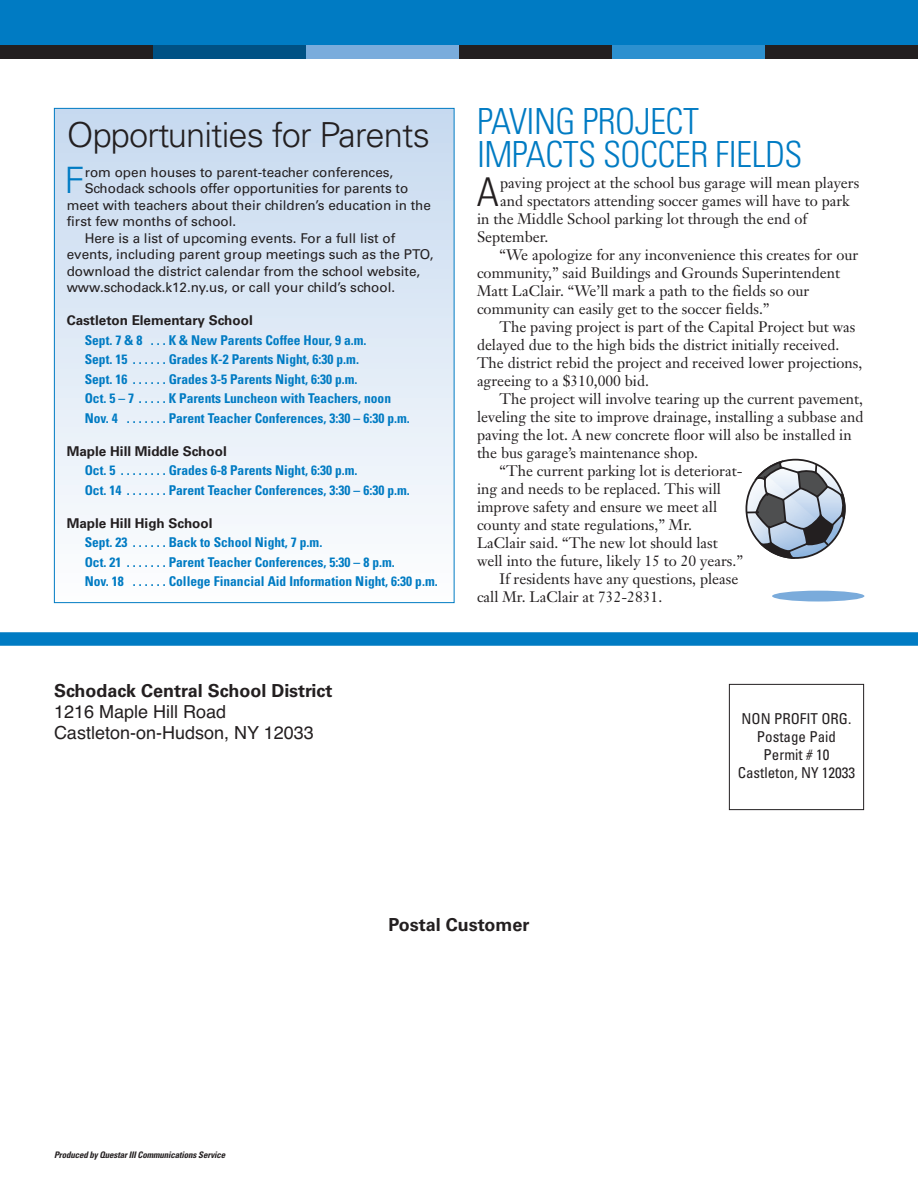
<style>
.page{position:relative;width:918px;height:1188px;background:#fff}
.page>*{position:absolute;margin:0;border:0;box-sizing:border-box;transform-origin:0 0}
.t1{font:300 condensed 39.75px "Univers";color:#231f20}
.t2{font:300 36.3px "Univers";color:#007bc3}
.t3{font:300 condensed 36px/33px "Univers";letter-spacing:-.015em;color:#007bc3}
.t4{font:300 34.5px "Univers";letter-spacing:-.025em;color:#231f20}
.t5{font:18px/21px "Helvetica";color:#231f20}
.t6{font:700 18px "Univers";color:#231f20}
.t7{font:15px "Janson Text";color:#231f20}
.t8{font:condensed 15px/18px "Univers";color:#231f20;text-align:center}
.t9{font:700 condensed 13.5px/19.5px "Univers";color:#007bc3}
.t10{font:13.5px "Univers";color:#231f20}
.t11{font:700 13.5px "Univers";color:#231f20}
.t12{font:italic 700 condensed 9px "Univers";letter-spacing:-.015em;color:#231f20}
</style>
<div class="page">
<div style="left:729px;top:684px;width:135px;height:126px;border:1px solid #231f20"></div>
<div style="left:0;top:632px;width:918px;height:14px;background:#007bc3"></div>
<div style="left:0;top:0;width:918px;height:45px;background:#007bc3"></div>
<div style="left:306px;top:45px;width:153px;height:13px;background:#7aacdc"></div>
<div style="left:153px;top:45px;width:153px;height:13px;background:#005184"></div>
<div style="left:459px;top:45px;width:153px;height:13px;background:#231f20"></div>
<div style="left:612px;top:45px;width:153px;height:13px;background:#2c90cf"></div>
<div style="left:0;top:45px;width:153px;height:13px;background:#231f20"></div>
<div style="left:765px;top:45px;width:153px;height:13px;background:#231f20"></div>
<div style="left:55px;top:109px;width:399px;height:493px;background:linear-gradient(to bottom,#c6d9ef,#fdfefe)"></div>
<svg style="left:746px;top:459px;width:100px;height:100px"></svg>
<div style="left:772px;top:591px;width:92px;height:11px;background:#7aabdb;border-radius:50%"></div>
<h3 class="t4" style="left:67px;top:122px;width:365px">Opportunities for Parents</h3>
<h2 class="t2" style="left:65px;top:167px;width:22px">F</h2>
<p class="t10" style="left:85px;top:167px;width:310px">rom open houses to parent-teacher conferences,</p>
<p class="t10" style="left:85px;top:184px;width:325px">Schodack schools offer opportunities for parents to</p>
<p class="t10" style="left:67px;top:200px;width:366px">meet with teachers about their children’s education in the</p>
<p class="t10" style="left:67px;top:217px;width:171px">first few months of school.</p>
<p class="t10" style="left:85px;top:233px;width:312px">Here is a list of upcoming events. For a full list of</p>
<p class="t10" style="left:67px;top:250px;width:368px">events, including parent group meetings such as the PTO,</p>
<p class="t10" style="left:67px;top:266px;width:355px">download the district calendar from the school website,</p>
<p class="t10" style="left:67px;top:283px;width:330px">www.schodack.k12.ny.us, or call your child’s school.</p>
<p class="t11" style="left:67px;top:316px;width:188px">Castleton Elementary School</p>
<p class="t9" style="left:85px;top:331px;width:327px">Sept. 7 &amp; 8 . . . K &amp; New Parents Coffee Hour, 9 a.m.<br>Sept. 15 . . . . . . Grades K-2 Parents Night, 6:30 p.m.<br>Sept. 16 . . . . . . Grades 3-5 Parents Night, 6:30 p.m.<br>Oct. 5 – 7 . . . . . K Parents Luncheon with Teachers, noon Nov. 4 . . . . . . . Parent Teacher Conferences, 3:30 – 6:30 p.m.</p>
<p class="t11" style="left:67px;top:446px;width:162px">Maple Hill Middle School</p>
<p class="t9" style="left:85px;top:462px;width:327px">Oct. 5 . . . . . . . . Grades 6-8 Parents Night, 6:30 p.m.<br>Oct. 14 . . . . . . . Parent Teacher Conferences, 3:30 – 6:30 p.m.</p>
<p class="t11" style="left:67px;top:518px;width:147px">Maple Hill High School</p>
<p class="t9" style="left:85px;top:534px;width:355px">Sept. 23 . . . . . . Back to School Night, 7 p.m.<br>Oct. 21 . . . . . . . Parent Teacher Conferences, 5:30 – 8 p.m.<br>Nov. 18 . . . . . . College Financial Aid Information Night, 6:30 p.m.</p>
<p class="t6" style="left:54px;top:684px;width:280px">Schodack Central School District</p>
<p class="t5" style="left:54px;top:701px;width:261px">1216 Maple Hill Road<br>Castleton-on-Hudson, NY 12033</p>
<h3 class="t3" style="left:477px;top:108px;width:327px">PAVING PROJECT<br>IMPACTS SOCCER FIELDS</h3>
<h1 class="t1" style="left:477px;top:177px;width:24px">A</h1>
<p class="t7" style="left:500px;top:177px;width:360px">paving project at the school bus garage will mean players</p>
<p class="t7" style="left:500px;top:195px;width:351px">and spectators attending soccer games will have to park</p>
<p class="t7" style="left:477px;top:213px;width:332px">in the Middle School parking lot through the end of</p>
<p class="t7" style="left:477px;top:231px;width:73px">September.</p>
<p class="t7" style="left:500px;top:249px;width:360px">“We apologize for any inconvenience this creates for our</p>
<p class="t7" style="left:477px;top:267px;width:365px">community,” said Buildings and Grounds Superintendent</p>
<p class="t7" style="left:477px;top:285px;width:334px">Matt LaClair. “We’ll mark a path to the fields so our</p>
<p class="t7" style="left:477px;top:303px;width:294px">community can easily get to the soccer fields.”</p>
<p class="t7" style="left:500px;top:321px;width:357px">The paving project is part of the Capital Project but was</p>
<p class="t7" style="left:477px;top:339px;width:364px">delayed due to the high bids the district initially received.</p>
<p class="t7" style="left:477px;top:357px;width:387px">The district rebid the project and received lower projections,</p>
<p class="t7" style="left:477px;top:375px;width:174px">agreeing to a $310,000 bid.</p>
<p class="t7" style="left:500px;top:393px;width:365px">The project will involve tearing up the current pavement,</p>
<p class="t7" style="left:477px;top:411px;width:388px">leveling the site to improve drainage, installing a subbase and</p>
<p class="t7" style="left:477px;top:429px;width:376px">paving the lot. A new concrete floor will also be installed in</p>
<p class="t7" style="left:477px;top:447px;width:223px">the bus garage’s maintenance shop.</p>
<p class="t7" style="left:500px;top:465px;width:245px">“The current parking lot is deteriorat-</p>
<p class="t7" style="left:477px;top:483px;width:246px">ing and needs to be replaced. This will</p>
<p class="t7" style="left:477px;top:501px;width:242px">improve safety and ensure we meet all</p>
<p class="t7" style="left:477px;top:519px;width:217px">county and state regulations,” Mr.</p>
<p class="t7" style="left:477px;top:537px;width:242px">LaClair said. “The new lot should last</p>
<p class="t7" style="left:477px;top:555px;width:268px">well into the future, likely 15 to 20 years.”</p>
<p class="t7" style="left:500px;top:573px;width:240px">If residents have any questions, please</p>
<p class="t7" style="left:477px;top:591px;width:187px">call Mr. LaClair at 732-2831.</p>
<p class="t8" style="left:738px;top:711px;width:119px">NON PROFIT ORG.<br>Postage Paid<br>Permit # 10<br>Castleton, NY 12033</p>
<p class="t12" style="left:54px;top:1152px;width:173px">Produced by Questar III Communications Service</p>
<p class="t6" style="left:389px;top:918px;width:142px">Postal Customer</p>
</div>
